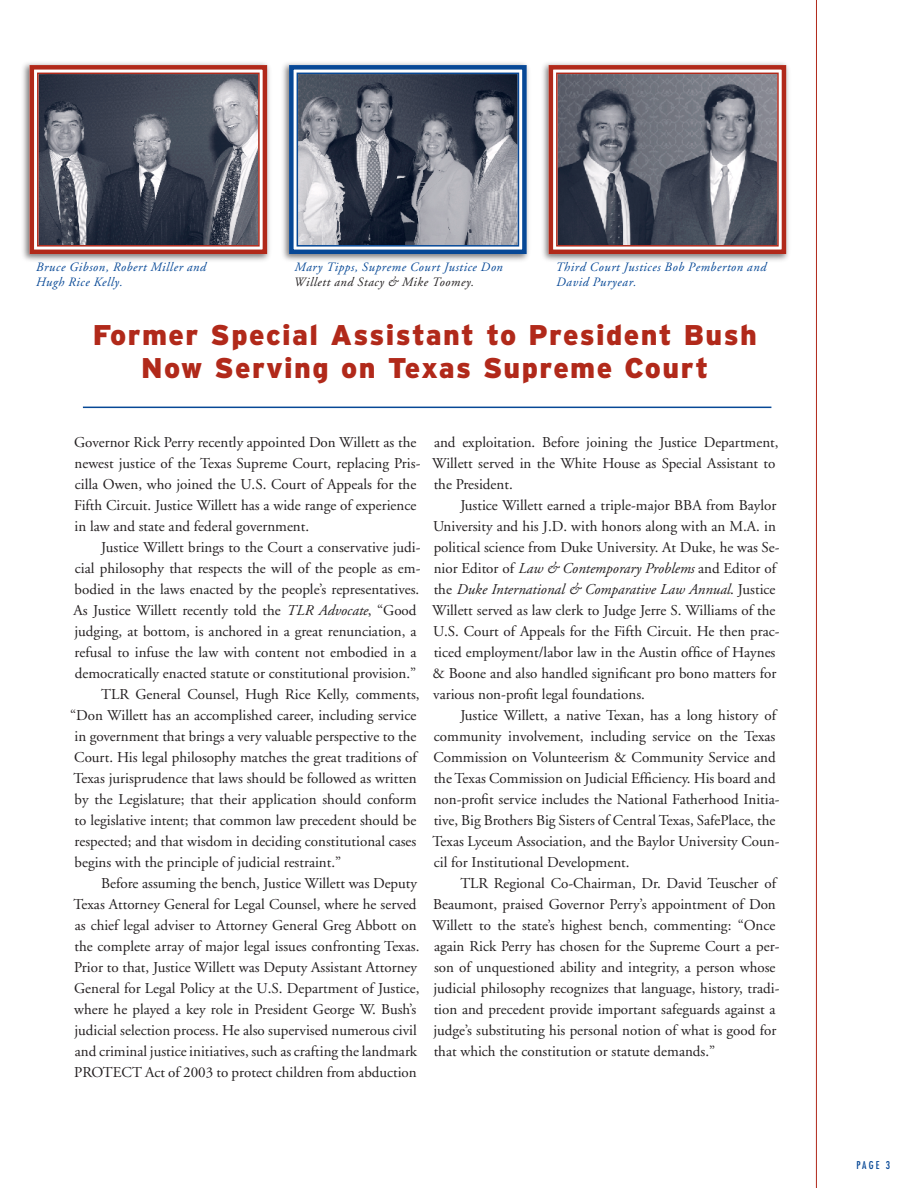
<style>
.page{position:relative;width:918px;height:1188px;background:#fff}
.page>*{position:absolute;margin:0;border:0;box-sizing:border-box;transform-origin:0 0}
.t1{font:900 28.5px/33px "Interstate";letter-spacing:.05em;color:#b1291a;text-align:center}
.t2{font:15px/21px "Adobe Garamond";color:#231f20}
.t3{font:italic 12.75px/15px "Adobe Garamond";letter-spacing:.045em;color:#074896}
.t4{font:italic 12.75px "Adobe Garamond";letter-spacing:.045em;color:#231f20}
.t5{font:condensed 10.5px "Futura";color:#074896}
.s1{font-style:italic}
</style>
<div class="page">
<hr style="left:816px;top:0;width:1px;height:1188px;background:#b1291a">
<div style="left:20px;top:60px;width:252px;height:203px;background:#231f20;opacity:.6"></div>
<svg style="left:27px;top:63px;width:242px;height:193px;background:#6b636d"></svg>
<div style="left:37px;top:73px;width:223px;height:174px;border:2px solid #b1291a"></div>
<div style="left:279px;top:60px;width:253px;height:203px;background:#231f20;opacity:.6"></div>
<svg style="left:287px;top:63px;width:242px;height:193px;background:#717a8a"></svg>
<div style="left:297px;top:73px;width:222px;height:174px;border:2px solid #074896"></div>
<div style="left:539px;top:60px;width:252px;height:203px;background:#231f20;opacity:.6"></div>
<svg style="left:546px;top:63px;width:242px;height:193px;background:#766d76"></svg>
<div style="left:556px;top:73px;width:223px;height:174px;border:2px solid #b1291a"></div>
<hr style="left:83px;top:407px;width:688px;height:1px;background:#074896">
<p class="t3" style="left:36px;top:260px;width:172px">Bruce Gibson, Robert Miller and<br>Hugh Rice Kelly.</p>
<p class="t3" style="left:294px;top:260px;width:210px">Mary Tipps, Supreme Court Justice Don</p>
<p class="t4" style="left:294px;top:275px;width:182px">Willett and Stacy &amp; Mike Toomey.</p>
<p class="t3" style="left:555px;top:260px;width:212px">Third Court Justices Bob Pemberton and<br>David Puryear.</p>
<h1 class="t1" style="left:93px;top:318px;width:666px">Former Special Assistant to President Bush<br>Now Serving on Texas Supreme Court</h1>
<p class="t2" style="left:74px;top:432px;width:348px">Governor Rick Perry recently appointed Don Willett as the newest justice of the Texas Supreme Court, replacing Pris&shy;cilla Owen, who joined the U.S. Court of Appeals for the Fifth Circuit. Justice Willett has a wide range of experience in law and state and federal government.</p>
<p class="t2" style="left:101px;top:537px;width:321px">Justice Willett brings to the Court a conservative judi-</p>
<p class="t2" style="left:75px;top:558px;width:347px">cial philosophy that respects the will of the people as em-</p>
<p class="t2" style="left:75px;top:579px;width:346px">bodied in the laws enacted by the people’s representatives.</p>
<p class="t2" style="left:73px;top:600px;width:345px">As Justice Willett recently told the <span class="s1">TLR Advocate</span>, “Good</p>
<p class="t2" style="left:74px;top:621px;width:344px">judging, at bottom, is anchored in a great renunciation, a</p>
<p class="t2" style="left:75px;top:642px;width:343px">refusal to infuse the law with content not embodied in a</p>
<p class="t2" style="left:75px;top:663px;width:343px">democratically enacted statute or constitutional provision.”</p>
<p class="t2" style="left:101px;top:684px;width:320px">TLR General Counsel, Hugh Rice Kelly, comments,</p>
<p class="t2" style="left:70px;top:705px;width:348px">“Don Willett has an accomplished career, including service</p>
<p class="t2" style="left:75px;top:726px;width:343px">in government that brings a very valuable perspective to the</p>
<p class="t2" style="left:74px;top:747px;width:344px">Court. His legal philosophy matches the great traditions of</p>
<p class="t2" style="left:73px;top:768px;width:345px">Texas jurisprudence that laws should be followed as written</p>
<p class="t2" style="left:75px;top:789px;width:344px">by the Legislature; that their application should conform</p>
<p class="t2" style="left:75px;top:810px;width:343px">to legislative intent; that common law precedent should be</p>
<p class="t2" style="left:75px;top:831px;width:343px">respected; and that wisdom in deciding constitutional cases</p>
<p class="t2" style="left:75px;top:852px;width:268px">begins with the principle of judicial restraint.”</p>
<p class="t2" style="left:101px;top:873px;width:317px">Before assuming the bench, Justice Willett was Deputy</p>
<p class="t2" style="left:73px;top:894px;width:345px">Texas Attorney General for Legal Counsel, where he served</p>
<p class="t2" style="left:75px;top:915px;width:343px">as chief legal adviser to Attorney General Greg Abbott on</p>
<p class="t2" style="left:75px;top:936px;width:346px">the complete array of major legal issues confronting Texas.</p>
<p class="t2" style="left:74px;top:957px;width:344px">Prior to that, Justice Willett was Deputy Assistant Attorney</p>
<p class="t2" style="left:74px;top:978px;width:347px">General for Legal Policy at the U.S. Department of Justice,</p>
<p class="t2" style="left:74px;top:999px;width:344px">where he played a key role in President George W. Bush’s</p>
<p class="t2" style="left:74px;top:1020px;width:344px">judicial selection process. He also supervised numerous civil</p>
<p class="t2" style="left:75px;top:1041px;width:344px">and criminal justice initiatives, such as crafting the landmark</p>
<p class="t2" style="left:74px;top:1062px;width:344px">PROTECT Act of 2003 to protect children from abduction</p>
<p class="t2" style="left:432px;top:432px;width:348px">and exploitation. Before joining the Justice Department,<br>Willett served in the White House as Special Assistant to the President.</p>
<p class="t2" style="left:432px;top:495px;width:349px;text-indent:28px">Justice Willett earned a triple-major BBA from Baylor University and his J.D. with honors along with an M.A. in political science from Duke University. At Duke, he was Se&shy;nior Editor of <span class="s1">Law &amp; Contemporary Problems</span> and Editor of the <span class="s1">Duke International &amp; Comparative Law Annual</span>. Justice Willett served as law clerk to Judge Jerre S. Williams of the U.S. Court of Appeals for the Fifth Circuit. He then prac&shy;ticed employment/labor law in the Austin office of Haynes &amp; Boone and also handled significant pro bono matters for various non-profit legal foundations.</p>
<p class="t2" style="left:433px;top:705px;width:349px;text-indent:28px">Justice Willett, a native Texan, has a long history of community involvement, including service on the Texas Commission on Volunteerism &amp; Community Service and the Texas Commission on Judicial Efficiency. His board and non-profit service includes the National Fatherhood Initia&shy;tive, Big Brothers Big Sisters of Central Texas, SafePlace, the Texas Lyceum Association, and the Baylor University Coun&shy;cil for Institutional Development.</p>
<p class="t2" style="left:432px;top:873px;width:349px;text-indent:28px">TLR Regional Co-Chairman, Dr. David Teuscher of Beaumont, praised Governor Perry’s appointment of Don Willett to the state’s highest bench, commenting: “Once again Rick Perry has chosen for the Supreme Court a per&shy;son of unquestioned ability and integrity, a person whose judicial philosophy recognizes that language, history, tradi&shy;tion and precedent provide important safeguards against a judge’s substituting his personal notion of what is good for that which the constitution or statute demands.”</p>
<p class="t5" style="left:856px;top:1159px;width:35px">PAGE 3</p>
</div>
